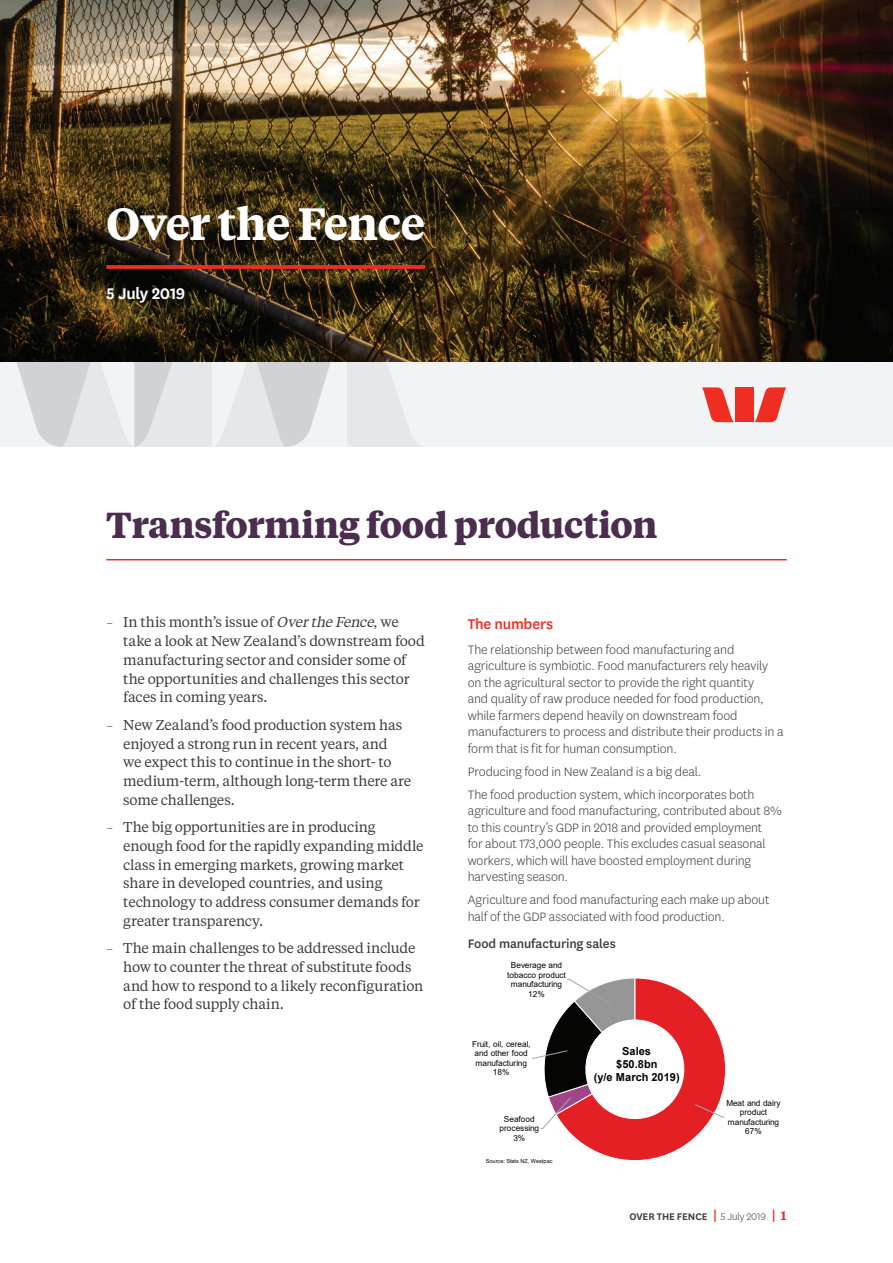
<style>
.page{position:relative;width:893px;height:1263px;background:#fff}
.page>*{position:absolute;margin:0;border:0;box-sizing:border-box;transform-origin:0 0}
.t1{font:600 45px "Tiempos Text";letter-spacing:-.025em;color:#fff}
.t2{font:700 36px "Tiempos Text";letter-spacing:-.02em;color:#4b2d4e}
.t3{font:600 18px "National LF";letter-spacing:-.02em;color:#fff}
.t4{font:500 16.5px "National LF";letter-spacing:-.015em;color:#ee2e22}
.t5{font:300 14.25px/16.5px "National LF";letter-spacing:-.01em;color:#3e3e3f}
.t6{font:14.25px/18.8px "Tiempos Text";letter-spacing:-.01em;color:#3e3e3f}
.t7{font:500 14.25px "National LF";letter-spacing:-.01em;color:#3e3e3f}
.t8{font:600 11.25px "National LF";letter-spacing:-.005em;color:#3e3e3f}
.t9{font:700 11.1px/13.4px "Arial";letter-spacing:.005em;color:#040503;text-align:center}
.t10{font:8.25px/9.6px "Arial";color:#040503;text-align:center}
.t11{font:5.55px "Arial";color:#040503}
.s1{font-family:"National LF";font-weight:300}
.s2{font-style:italic}
.s3{font-family:"Tiempos Text";font-size:13.5px;color:#ee2e22}
.s4{font-weight:300}
.s5{font-family:"Tiempos Text";font-size:12.75px;color:#ee2e22}
</style>
<div class="page">
<hr style="left:106px;top:559px;width:681px;height:1px;background:#ee2e22">
<svg style="left:532px;top:978px;width:194px;height:183px"></svg>
<div style="left:0;top:362px;width:893px;height:85px;background:#f2f3f4"></div>
<svg style="left:0;top:361px;width:424px;height:86px"></svg>
<svg style="left:754px;top:387px;width:33px;height:35px"></svg>
<svg style="left:702px;top:387px;width:32px;height:35px"></svg>
<div style="left:735px;top:387px;width:18px;height:35px;background:#ee2e22"></div>
<img style="left:0;top:0;width:893px;height:361px">
<svg style="left:106px;top:265px;width:319px;height:4px"></svg>
<h1 class="t1" style="left:106px;top:192px;width:320px">Over the Fence</h1>
<p class="t3" style="left:106px;top:281px;width:81px">5 July 2019</p>
<h2 class="t2" style="left:106px;top:499px;width:553px">Transforming food production</h2>
<p class="t6" style="left:123px;top:612px;width:303px;text-indent:-17px"><span class="s1">–</span> In this month’s issue of <span class="s2">Overthe Fence</span>, we take a look at New Zealand’s downstream food manufacturing sector and consider some of the opportunities and challenges this sector faces in coming years.</p>
<p class="t6" style="left:123px;top:715px;width:289px;text-indent:-17px"><span class="s1">–</span> New Zealand’s food production system has enjoyed a strong run in recent years, and<br>we expect this to continue in the short- to medium-term, although long-term there are some challenges.</p>
<p class="t6" style="left:123px;top:817px;width:302px;text-indent:-17px"><span class="s1">–</span> The big opportunities are in producing enough food for the rapidly expanding middle class in emerging markets, growing market share in developed countries, and using technology to address consumer demands for greater transparency.</p>
<p class="t6" style="left:123px;top:938px;width:302px;text-indent:-17px"><span class="s1">–</span> The main challenges to be addressed include how to counter the threat of substitute foods and how to respond to a likely reconfiguration of the food supply chain.</p>
<p class="t4" style="left:468px;top:613px;width:87px">The numbers</p>
<p class="t5" style="left:468px;top:641px;width:317px">The relationship between food manufacturing and agriculture is symbiotic. Food manufacturers rely heavily on the agricultural sector to provide the right quantity<br>and quality of raw produce needed for food production, while farmers depend heavily on downstream food manufacturers to process and distribute their products in a form that is fit for human consumption.</p>
<p class="t5" style="left:468px;top:760px;width:288px;line-height:22.8px">Producing food in New Zealand is a big deal.<br>The food production system, which incorporates both</p>
<p class="t5" style="left:468px;top:802px;width:315px">agriculture and food manufacturing, contributed about 8% to this country’s GDP in 2018 and provided employment<br>for about 173,000 people. This excludes casual seasonal workers, which will have boosted employment during harvesting season.</p>
<p class="t5" style="left:468px;top:891px;width:303px">Agriculture and food manufacturing each make up about half of the GDP associated with food production.</p>
<p class="t7" style="left:468px;top:934px;width:150px">Food manufacturing sales</p>
<p class="t10" style="left:507px;top:960px;width:60px">Beverage and tobacco product manufacturing<br>12%</p>
<p class="t10" style="left:472px;top:1039px;width:60px">Fruit, oil, cereal, and other food manufacturing<br>18%</p>
<p class="t10" style="left:500px;top:1114px;width:41px">Seafood processing<br>3%</p>
<p class="t11" style="left:486px;top:1158px;width:68px">Source: Stats NZ, Westpac</p>
<p class="t9" style="left:594px;top:1044px;width:88px">Sales<br>$50.8bn<br>(y/e March 2019)</p>
<p class="t10" style="left:726px;top:1098px;width:56px">Meat and dairy product manufacturing<br>67%</p>
<p class="t8" style="left:629px;top:1209px;width:159px">OVER THE FENCE <span class="s3">|</span> <span class="s4">5 July 2019</span> <span class="s3">|</span> <span class="s5">1</span></p>
</div>
